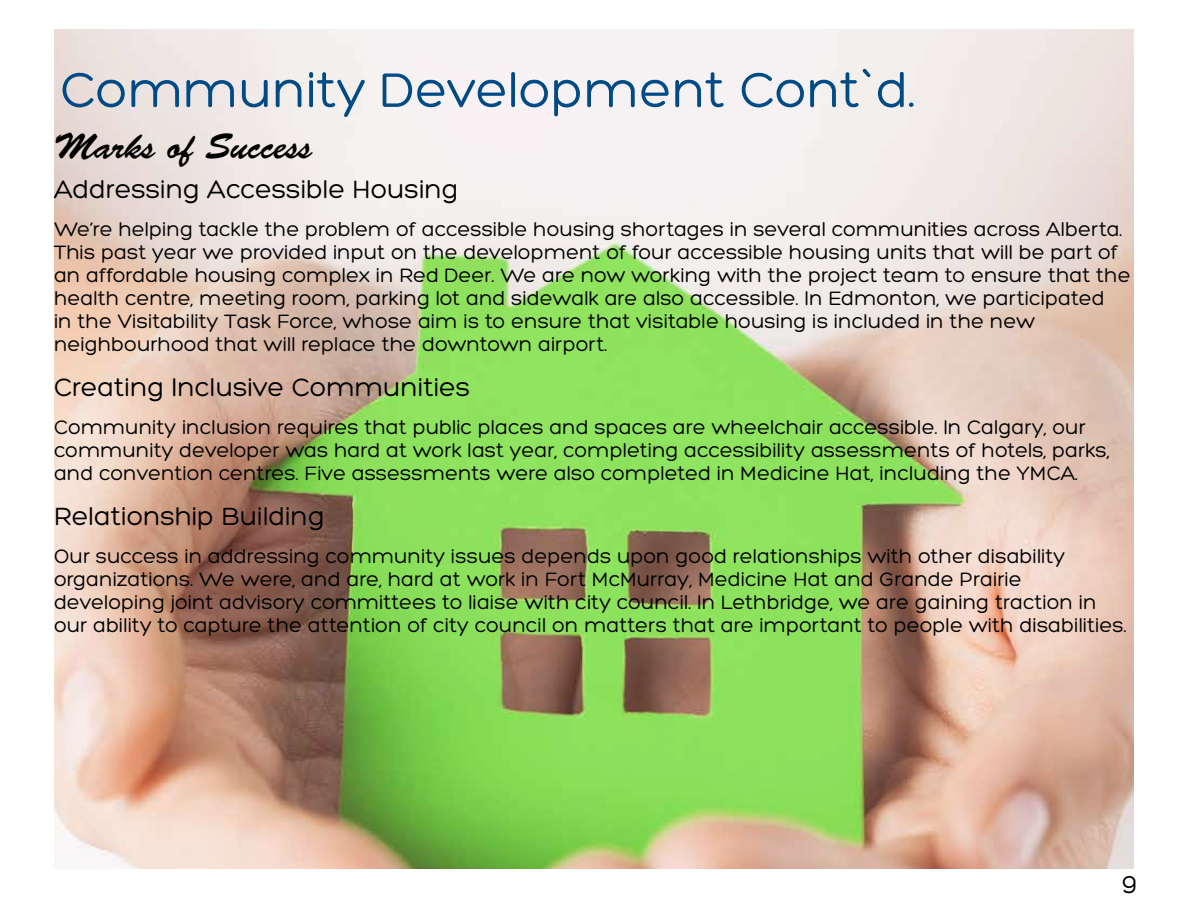
<style>
.page{position:relative;width:1188px;height:918px;background:#fff}
.page>*{position:absolute;margin:0;border:0;box-sizing:border-box;transform-origin:0 0}
.t1{font:52.5px "Hero";color:#004b85}
.t2{font:36px "Brush Script Std";color:#000}
.t3{font:27px "Hero";color:#000}
.t4{font:21px/23.1px "Hero";color:#000}
</style>
<div class="page">
<img style="left:54px;top:29px;width:1080px;height:839px">
<h1 class="t1" style="left:60px;top:63px;width:857px">Community Development Cont`d.</h1>
<h2 class="t2" style="left:54px;top:126px;width:260px">Marks of Success</h2>
<p class="t3" style="left:54px;top:175px;width:406px">Addressing Accessible Housing</p>
<p class="t4" style="left:54px;top:218px;width:1078px">We’re helping tackle the problem of accessible housing shortages in several communities across Alberta.<br>This past year we provided input on the development of four accessible housing units that will be part of an affordable housing complex in Red Deer. We are now working with the project team to ensure that the health centre, meeting room, parking lot and sidewalk are also accessible. In Edmonton, we participated<br>in the Visitability Task Force, whose aim is to ensure that visitable housing is included in the new neighbourhood that will replace the downtown airport.</p>
<p class="t3" style="left:54px;top:374px;width:418px">Creating Inclusive Communities</p>
<p class="t4" style="left:54px;top:416px;width:1057px">Community inclusion requires that public places and spaces are wheelchair accessible. In Calgary, our community developer was hard at work last year, completing accessibility assessments of hotels, parks, and convention centres. Five assessments were also completed in Medicine Hat, including the YMCA.</p>
<p class="t3" style="left:54px;top:503px;width:272px">Relationship Building</p>
<p class="t4" style="left:54px;top:545px;width:1074px">Our success in addressing community issues depends upon good relationships with other disability organizations. We were, and are, hard at work in Fort McMurray, Medicine Hat and Grande Prairie developing joint advisory committees to liaise with city council. In Lethbridge, we are gaining traction in our ability to capture the attention of city council on matters that are important to people with disabilities.</p>
<p class="t3" style="left:1122px;top:870px;width:17px">9</p>
</div>
